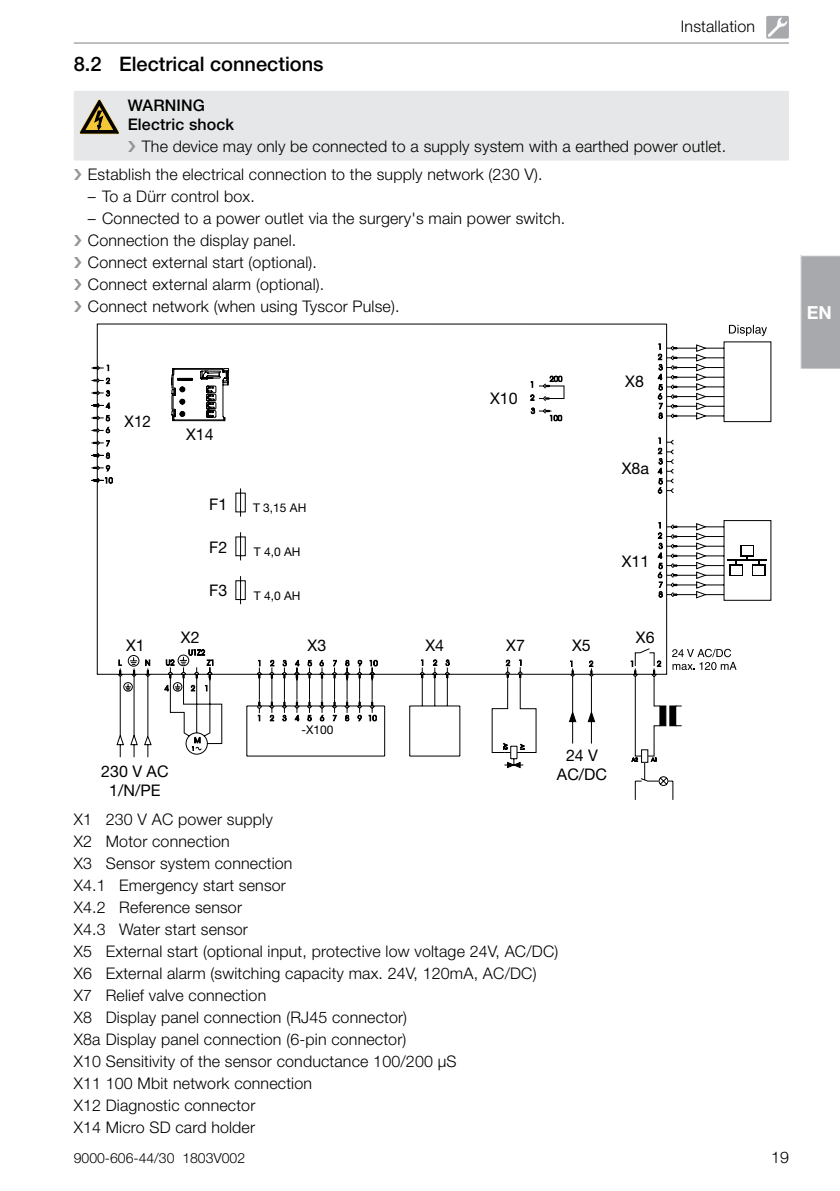
<style>
.page{position:relative;width:840px;height:1191px;background:#fff}
.page>*{position:absolute;margin:0;border:0;box-sizing:border-box;transform-origin:0 0}
.t1{font:500 20px "Helvetica Neue LT Pro";color:#000}
.t2{font:700 18px "Helvetica Neue LT Pro";color:#fff}
.t3{font:300 16px/22px "Helvetica Neue LT Pro";letter-spacing:.01em;color:#000}
.t4{font:16px/19.2px "Helvetica Neue LT Pro";color:#000;text-align:center}
.t5{font:500 16px/19.2px "Helvetica Neue LT Pro";letter-spacing:.01em;color:#000}
.t6{font:16px "Helvetica Neue LT Pro";color:#000;scale:.96 1}
.t7{font:300 14px "Helvetica Neue LT Pro";color:#000}
.t8{font:12px "Helvetica Neue LT Pro";color:#000}
</style>
<div class="page">
<hr style="left:74px;top:42px;width:714px;height:2px;background:#a7a9ac">
<div style="left:74px;top:91px;width:714px;height:69px;background:#e6e7e8"></div>
<svg style="left:79px;top:99px;width:40px;height:35px"></svg>
<svg style="left:97px;top:324px;width:577px;height:476px"></svg>
<svg style="left:503px;top:341px;width:267px;height:424px"></svg>
<svg style="left:729px;top:564px;width:13px;height:12px"></svg>
<svg style="left:751px;top:564px;width:13px;height:12px"></svg>
<svg style="left:740px;top:545px;width:13px;height:11px"></svg>
<hr style="left:727px;top:560px;width:39px;height:1px;background:#000">
<div style="left:741px;top:546px;width:11px;height:9px;background:#fff"></div>
<div style="left:730px;top:566px;width:11px;height:8px;background:#fff"></div>
<div style="left:752px;top:566px;width:11px;height:8px;background:#fff"></div>
<svg style="left:171px;top:368px;width:58px;height:53px"></svg>
<svg style="left:657px;top:343px;width:5px;height:76px"></svg>
<svg style="left:657px;top:522px;width:5px;height:75px"></svg>
<svg style="left:657px;top:437px;width:5px;height:56px"></svg>
<svg style="left:728px;top:325px;width:38px;height:11px"></svg>
<svg style="left:671px;top:649px;width:65px;height:21px"></svg>
<svg style="left:118px;top:649px;width:95px;height:43px"></svg>
<svg style="left:282px;top:660px;width:5px;height:6px"></svg>
<svg style="left:295px;top:659px;width:4px;height:7px"></svg>
<svg style="left:307px;top:660px;width:5px;height:6px"></svg>
<svg style="left:319px;top:660px;width:5px;height:6px"></svg>
<svg style="left:333px;top:660px;width:4px;height:6px"></svg>
<svg style="left:345px;top:660px;width:4px;height:6px"></svg>
<svg style="left:357px;top:660px;width:5px;height:6px"></svg>
<svg style="left:369px;top:660px;width:8px;height:6px"></svg>
<svg style="left:258px;top:660px;width:2px;height:6px"></svg>
<svg style="left:270px;top:660px;width:4px;height:6px"></svg>
<svg style="left:270px;top:715px;width:4px;height:6px"></svg>
<svg style="left:282px;top:714px;width:4px;height:7px"></svg>
<svg style="left:294px;top:714px;width:5px;height:7px"></svg>
<svg style="left:307px;top:715px;width:5px;height:6px"></svg>
<svg style="left:319px;top:714px;width:5px;height:7px"></svg>
<svg style="left:332px;top:715px;width:4px;height:6px"></svg>
<svg style="left:345px;top:714px;width:4px;height:7px"></svg>
<svg style="left:357px;top:715px;width:5px;height:6px"></svg>
<svg style="left:368px;top:714px;width:9px;height:7px"></svg>
<svg style="left:258px;top:715px;width:2px;height:6px"></svg>
<svg style="left:421px;top:659px;width:2px;height:7px"></svg>
<svg style="left:445px;top:659px;width:4px;height:7px"></svg>
<svg style="left:433px;top:659px;width:4px;height:7px"></svg>
<svg style="left:491px;top:659px;width:170px;height:109px"></svg>
<svg style="left:530px;top:394px;width:4px;height:7px"></svg>
<svg style="left:530px;top:407px;width:5px;height:7px"></svg>
<svg style="left:530px;top:381px;width:3px;height:7px"></svg>
<svg style="left:549px;top:415px;width:13px;height:6px"></svg>
<svg style="left:549px;top:375px;width:13px;height:7px"></svg>
<svg style="left:192px;top:736px;width:9px;height:15px"></svg>
<svg style="left:91px;top:365px;width:22px;height:119px"></svg>
<svg style="left:800px;top:255px;width:39px;height:114px;background:#aaacaf"></svg>
<div style="left:765px;top:16px;width:23px;height:23px;background:#a7a9ac;border-radius:2px"></div>
<svg style="left:766px;top:17px;width:20px;height:20px"></svg>
<svg style="left:128px;top:141px;width:7px;height:11px"></svg>
<p class="t3" style="left:680px;top:15px;width:76px">Installation</p>
<p class="t1" style="left:74px;top:52px;width:251px">8.2 Electrical connections</p>
<p class="t5" style="left:128px;top:95px;width:108px">WARNING<br>Electric shock</p>
<p class="t3" style="left:88px;top:132px;width:636px;line-height:27.8px;text-indent:54px">The device may only be connected to a supply system with a earthed power outlet.<br>Establish the electrical connection to the supply network (230 V).</p>
<p class="t3" style="left:88px;top:185px;width:165px">– To a Dürr control box.</p>
<p class="t3" style="left:88px;top:207px;width:475px">– Connected to a power outlet via the surgery's main power switch.<br>Connection the display panel.<br>Connect external start (optional).<br>Connect external alarm (optional).<br>Connect network (when using Tyscor Pulse).</p>
<p class="t6" style="left:125px;top:412px;width:29px">X12</p>
<p class="t4" style="left:126px;top:635px;width:20px">X1</p>
<p class="t4" style="left:186px;top:425px;width:29px">X14</p>
<p class="t4" style="left:209px;top:494px;width:20px">F1</p>
<p class="t4" style="left:209px;top:537px;width:20px">F2</p>
<p class="t4" style="left:209px;top:581px;width:20px">F3</p>
<p class="t4" style="left:181px;top:627px;width:20px">X2</p>
<p class="t8" style="left:253px;top:500px;width:55px">T 3,15 AH</p>
<p class="t8" style="left:254px;top:544px;width:48px">T 4,0 AH</p>
<p class="t8" style="left:254px;top:588px;width:48px">T 4,0 AH</p>
<p class="t4" style="left:307px;top:635px;width:20px">X3</p>
<p class="t4" style="left:490px;top:389px;width:29px">X10</p>
<p class="t4" style="left:625px;top:371px;width:20px">X8</p>
<p class="t4" style="left:621px;top:458px;width:29px">X8a</p>
<p class="t4" style="left:425px;top:635px;width:20px">X4</p>
<p class="t4" style="left:506px;top:635px;width:20px">X7</p>
<p class="t4" style="left:571px;top:635px;width:20px">X5</p>
<p class="t4" style="left:621px;top:551px;width:29px">X11</p>
<p class="t4" style="left:635px;top:627px;width:20px">X6</p>
<p class="t2" style="left:806px;top:301px;width:27px">EN</p>
<p class="t4" style="left:101px;top:761px;width:69px">230 V AC<br>1/N/PE</p>
<p class="t8" style="left:301px;top:722px;width:34px">-X100</p>
<p class="t4" style="left:556px;top:745px;width:52px">24 V<br>AC/DC</p>
<p class="t3" style="left:74px;top:807px;width:486px">X1 230 V AC power supply<br>X2 Motor connection<br>X3 Sensor system connection<br>X4. 1 Emergency start sensor<br>X4. 2 Reference sensor<br>X4. 3 Water start sensor<br>X5 External start (optional input, protective low voltage 24V, AC/DC)<br>X6 External alarm (switching capacity max. 24V, 120mA, AC/DC)<br>X7 Relief valve connection<br>X8 Display panel connection (RJ45 connector)<br>X8a Display panel connection (6-pin connector)<br>X10 Sensitivity of the sensor conductance 100/200 µS<br>X11 100 Mbit network connection<br>X12 Diagnostic connector<br>X14 Micro SD card holder</p>
<p class="t7" style="left:74px;top:1149px;width:173px">9000-606-44/30 1803V002</p>
<p class="t3" style="left:770px;top:1145px;width:19px">19</p>
</div>
